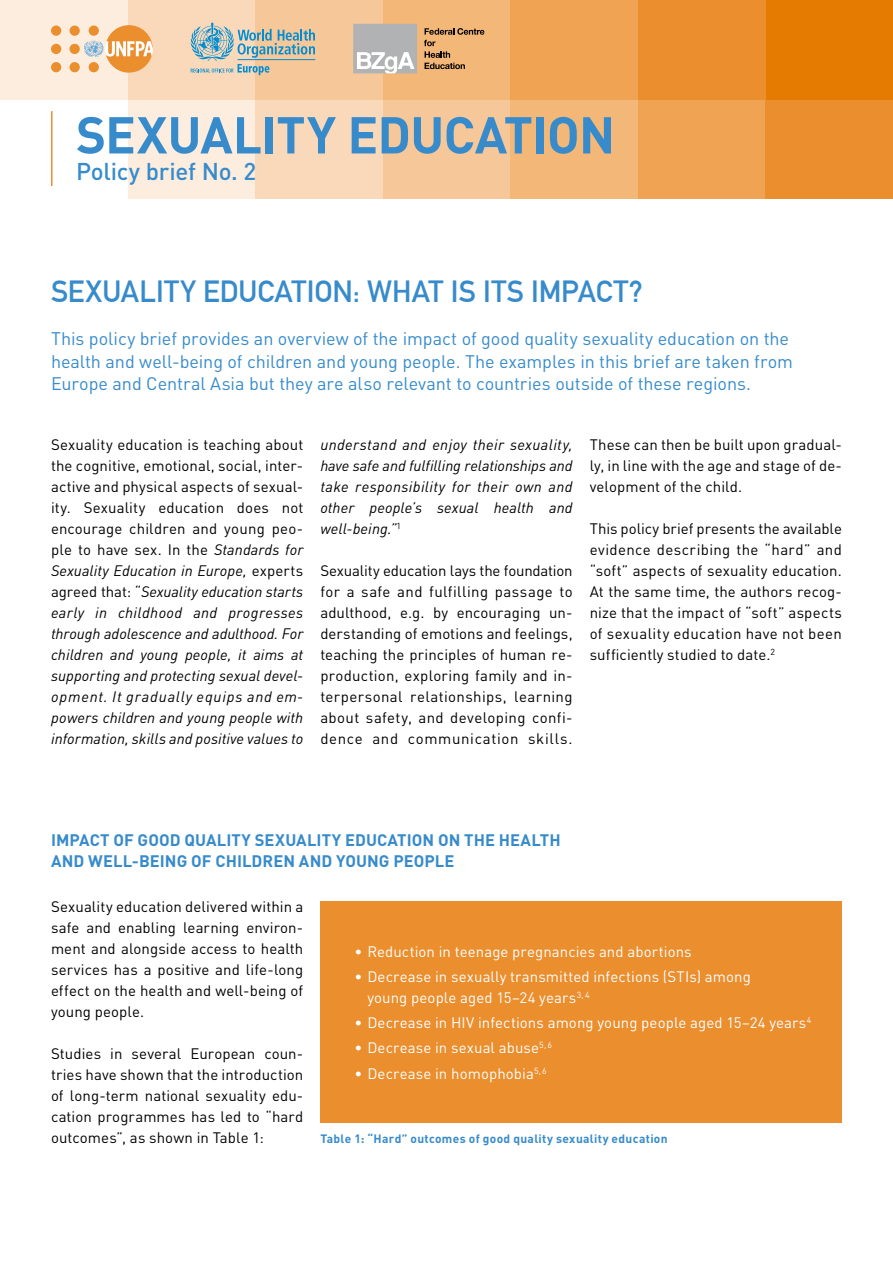
<style>
.page{position:relative;width:893px;height:1263px;background:#fff}
.page>*{position:absolute;margin:0;border:0;box-sizing:border-box;transform-origin:0 0}
.t1{font:700 51px "DIN";letter-spacing:-.015em;color:#378bcb}
.t2{font:700 30px "DIN Alternate";color:#378bcb}
.t3{font:500 24px "DIN";letter-spacing:-.01em;color:#378bcb}
.t4{font:18px/22.5px "DIN";letter-spacing:-.005em;color:#378bcb}
.t5{font:700 16.5px/21px "DIN";color:#378bcb}
.t6{font:15px/21px "DIN";letter-spacing:.01em;color:#000;text-align:justify}
.t7{font:italic 15px/21px "DIN";letter-spacing:.005em;color:#000}
.t8{font:15px/21px "DIN";letter-spacing:.005em;color:#fff}
.t9{font:700 12px "DIN";letter-spacing:.025em;color:#378bcb}
.s1{font-style:normal}
</style>
<div class="page">
<div style="left:320px;top:901px;width:522px;height:221px;background:#ea8e2e"></div>
<div style="left:638px;top:99px;width:127px;height:99px;background:#efa353"></div>
<div style="left:765px;top:99px;width:128px;height:99px;background:#ea8e2e"></div>
<div style="left:510px;top:99px;width:128px;height:99px;background:#f3b777"></div>
<div style="left:383px;top:99px;width:127px;height:99px;background:#f6c798"></div>
<div style="left:255px;top:99px;width:128px;height:99px;background:#f9d9ba"></div>
<div style="left:128px;top:99px;width:127px;height:99px;background:#fcedde"></div>
<div style="left:765px;top:0;width:128px;height:99px;background:#e57b00"></div>
<div style="left:638px;top:0;width:127px;height:99px;background:#ea8e2e"></div>
<div style="left:510px;top:0;width:128px;height:99px;background:#efa353"></div>
<div style="left:383px;top:0;width:127px;height:99px;background:#f3b777"></div>
<div style="left:255px;top:0;width:128px;height:99px;background:#f6c798"></div>
<div style="left:128px;top:0;width:127px;height:99px;background:#f9d9ba"></div>
<div style="left:0;top:0;width:128px;height:99px;background:#fcedde"></div>
<hr style="left:51px;top:111px;width:2px;height:75px;background:#ea8e2e">
<div style="left:70px;top:44px;width:10px;height:10px;background:#ea8e2e;border-radius:50%"></div>
<div style="left:70px;top:62px;width:10px;height:10px;background:#ea8e2e;border-radius:50%"></div>
<div style="left:70px;top:26px;width:10px;height:10px;background:#ea8e2e;border-radius:50%"></div>
<div style="left:51px;top:44px;width:10px;height:10px;background:#ea8e2e;border-radius:50%"></div>
<div style="left:51px;top:62px;width:10px;height:10px;background:#ea8e2e;border-radius:50%"></div>
<div style="left:51px;top:26px;width:10px;height:10px;background:#ea8e2e;border-radius:50%"></div>
<svg style="left:84px;top:25px;width:69px;height:48px"></svg>
<svg style="left:191px;top:23px;width:124px;height:52px"></svg>
<div style="left:353px;top:24px;width:64px;height:49px;background:#b1b2b3"></div>
<svg style="left:424px;top:28px;width:60px;height:41px"></svg>
<svg style="left:357px;top:52px;width:57px;height:21px"></svg>
<h1 class="t1" style="left:76px;top:102px;width:541px">SEXUALITY EDUCATION</h1>
<h3 class="t3" style="left:76px;top:156px;width:182px">Policy brief No. 2</h3>
<h2 class="t2" style="left:51px;top:268px;width:593px">SEXUALITY EDUCATION: WHAT IS ITS IMPACT?</h2>
<p class="t4" style="left:51px;top:327px;width:743px">This policy brief provides an overview of the impact of good quality sexuality education on the health and well-being of children and young people. The examples in this brief are taken from<br>Europe and Central Asia but they are also relevant to countries outside of these regions.</p>
<p class="t7" style="left:51px;top:434px;width:254px"><span class="s1">Sexuality education is teaching about the cognitive, emotional, social, inter&shy;active and physical aspects of sexual&shy;ity. Sexuality education does not encourage children and young peo&shy;ple to have sex. In the</span> Standards for Sexuality Education in Europe, <span class="s1">experts agreed that: “</span>Sexuality education starts early in childhood and progresses through adolescence and adulthood. For children and young people, it aims at supporting and protecting sexual devel&shy;opment. It gradually equips and em&shy;powers children and young people with information, skills and positive values to</p>
<p class="t7" style="left:320px;top:434px;width:254px;text-align:justify">understand and enjoy their sexuality, have safe and fulfilling relationships and take responsibility for their own and other people’s sexual health and well-being.”<sup>1</sup></p>
<p class="t6" style="left:320px;top:560px;width:254px">Sexuality education lays the foundation for a safe and fulfilling passage to adulthood, e.g. by encouraging un&shy;derstanding of emotions and feelings, teaching the principles of human re&shy;production, exploring family and in&shy;terpersonal relationships, learning about safety, and developing confi&shy;dence and communication skills.</p>
<p class="t6" style="left:590px;top:434px;width:254px">These can then be built upon gradual&shy;ly, in line with the age and stage of de&shy;velopment of the child.</p>
<p class="t6" style="left:590px;top:518px;width:254px;text-align:left">This policy brief presents the available evidence describing the “hard” and “soft” aspects of sexuality education.<br>At the same time, the authors recog&shy;nize that the impact of “soft” aspects of sexuality education have not been sufficiently studied to date.<sup>2</sup></p>
<p class="t5" style="left:51px;top:829px;width:511px">IMPACT OF GOOD QUALITY SEXUALITY EDUCATION ON THE HEALTH<br>AND WELL-BEING OF CHILDREN AND YOUNG PEOPLE</p>
<p class="t6" style="left:51px;top:896px;width:254px">Sexuality education delivered within a safe and enabling learning environ&shy;ment and alongside access to health services has a positive and life-long effect on the health and well-being of young people.</p>
<p class="t6" style="left:51px;top:1043px;width:254px">Studies in several European coun&shy;tries have shown that the introduction of long-term national sexuality edu&shy;cation programmes has led to “hard outcomes”, as shown in Table 1:</p>
<p class="t8" style="left:355px;top:940px;width:339px">• Reduction in teenage pregnancies and abortions</p>
<p class="t8" style="left:367px;top:966px;width:385px;text-indent:-13px">• Decrease in sexually transmitted infections (STIs) among young people aged 15–24 years<sup>3,4</sup></p>
<p class="t8" style="left:355px;top:1012px;width:458px">• Decrease in HIV infections among young people aged 15–24 years<sup>4</sup></p>
<p class="t8" style="left:355px;top:1037px;width:199px">• Decrease in sexual abuse<sup>5,6</sup></p>
<p class="t8" style="left:355px;top:1062px;width:194px">• Decrease in homophobia<sup>5,6</sup></p>
<p class="t9" style="left:320px;top:1131px;width:349px">Table 1: “Hard” outcomes of good quality sexuality education</p>
</div>
